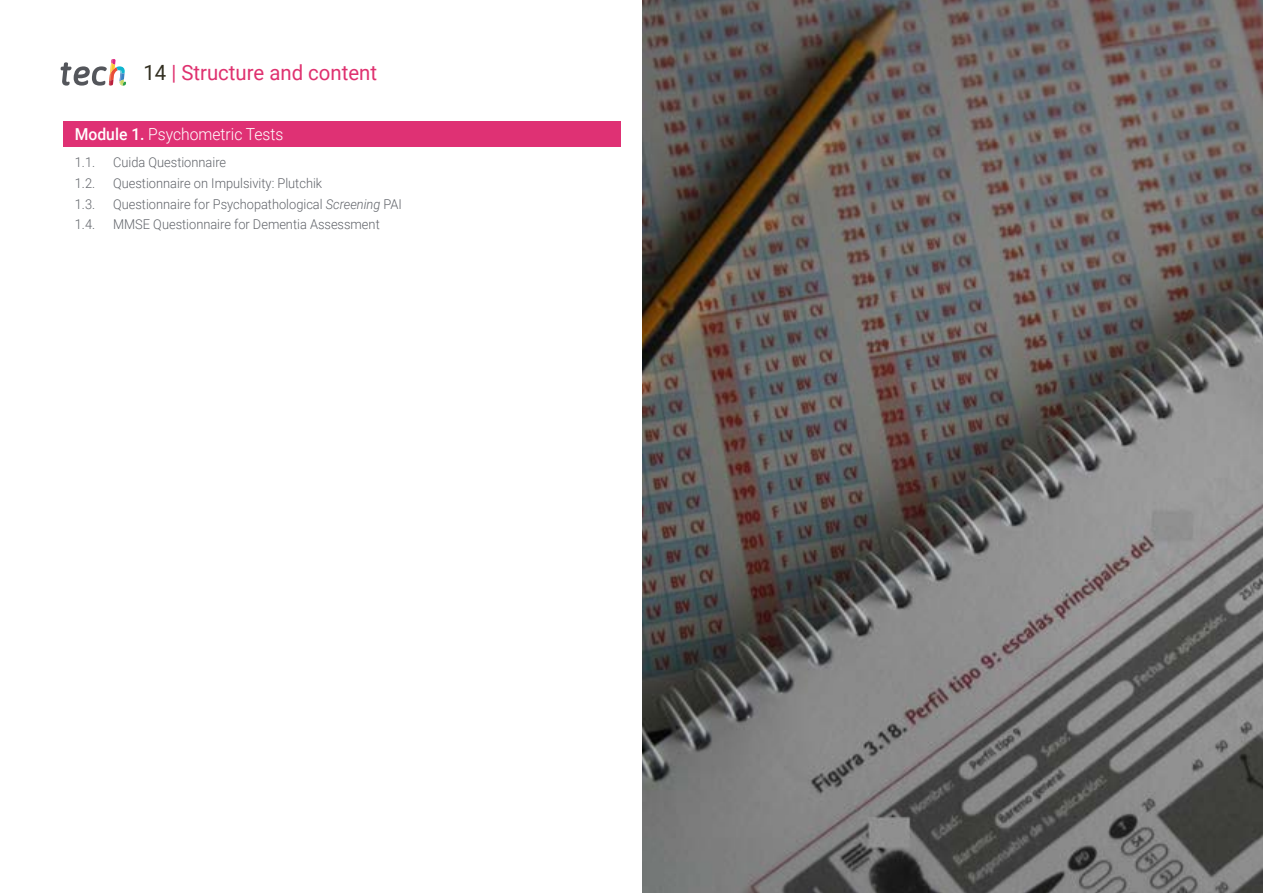
<style>
.page{position:relative;width:1263px;height:893px;background:#fff}
.page>*{position:absolute;margin:0;border:0;box-sizing:border-box;transform-origin:0 0}
.t1{font:21px "Roboto";color:#df316f}
.t2{font:300 16.5px "Roboto";color:#fff;scale:.95 1}
.t3{font:300 13.5px "Roboto";color:#61646a;scale:.95 1}
.s1{color:#312e20}
.s2{font-weight:500}
.s3{font-style:italic}
</style>
<div class="page">
<div style="left:64px;top:121px;width:557px;height:25px;background:#df3174"></div>
<img style="left:642px;top:0;width:621px;height:893px">
<svg style="left:61px;top:59px;width:65px;height:27px"></svg>
<h1 class="t1" style="left:144px;top:57px;width:235px"><span class="s1">14</span> | Structure and content</h1>
<p class="t2" style="left:75px;top:123px;width:221px"><span class="s2">Module 1.</span> Psychometric Tests</p>
<p class="t3" style="left:75px;top:153px;width:23px">1.1.</p>
<p class="t3" style="left:113px;top:153px;width:120px">Cuida Questionnaire</p>
<p class="t3" style="left:75px;top:174px;width:23px">1.2.</p>
<p class="t3" style="left:113px;top:174px;width:222px">Questionnaire on Impulsivity: Plutchik</p>
<p class="t3" style="left:75px;top:194px;width:23px">1.3.</p>
<p class="t3" style="left:113px;top:194px;width:306px">Questionnaire for Psychopathological <span class="s3">Screening</span> PAI</p>
<p class="t3" style="left:75px;top:215px;width:23px">1.4.</p>
<p class="t3" style="left:113px;top:215px;width:282px">MMSE Questionnaire for Dementia Assessment</p>
</div>
